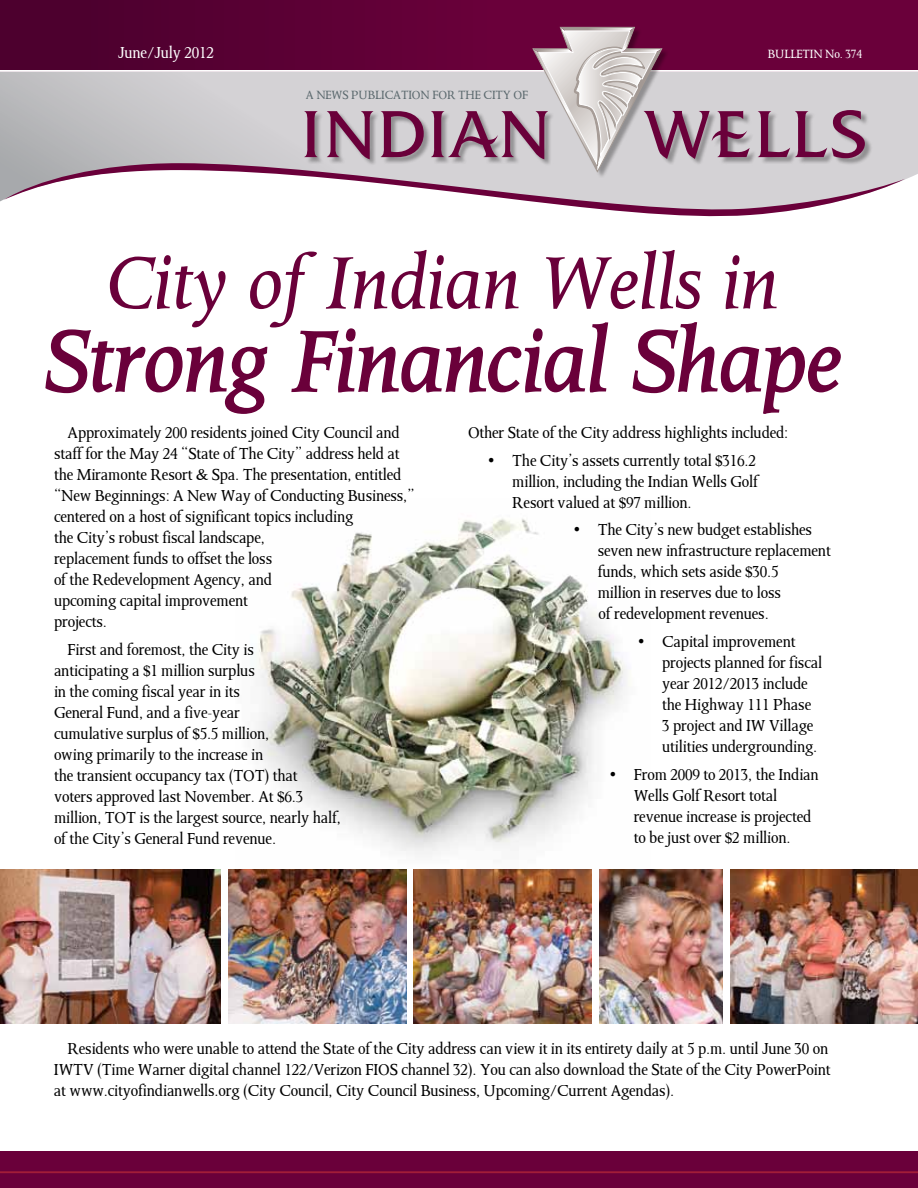
<style>
.page{position:relative;width:918px;height:1188px;background:#fff}
.page>*{position:absolute;margin:0;border:0;box-sizing:border-box;transform-origin:0 0}
.t1{font:97.5px "Octavian MT Os F Italic";letter-spacing:-.01em;color:#6a003a}
.t2{font:84px "Octavian MT Os F Italic";letter-spacing:-.01em;color:#6a003a}
.t3{font:18px/21px "Octavian";letter-spacing:-.01em;color:#000}
.t4{font:18px "Octavian";letter-spacing:-.01em;color:#fff}
.t5{font:13.5px "Octavian";letter-spacing:-.01em;color:#5b696e}
.t6{font:13.5px "Octavian";letter-spacing:-.01em;color:#fff}
</style>
<div class="page">
<img style="left:255px;top:518px;width:371px;height:373px">
<svg style="left:0;top:72px;width:918px;height:130px;background:#c8c7c9"></svg>
<div style="left:0;top:0;width:918px;height:72px;background:linear-gradient(to right,#4f002f,#72003e)"></div>
<svg style="left:4px;top:163px;width:901px;height:54px"></svg>
<hr style="left:0;top:70px;width:918px;height:2px;background:#fff">
<div style="left:306px;top:28px;width:567px;height:152px;background:#000;opacity:.32"></div>
<svg style="left:758px;top:110px;width:107px;height:48px;background:#ab899d"></svg>
<svg style="left:304px;top:111px;width:14px;height:46px"></svg>
<svg style="left:327px;top:111px;width:46px;height:48px;background:#a27990"></svg>
<svg style="left:381px;top:111px;width:43px;height:46px;background:#9b6d87"></svg>
<svg style="left:431px;top:27px;width:319px;height:149px;background:#b393a4"></svg>
<svg style="left:45px;top:329px;width:223px;height:85px"></svg>
<svg style="left:291px;top:322px;width:318px;height:71px"></svg>
<svg style="left:632px;top:322px;width:209px;height:92px"></svg>
<div style="left:0;top:1152px;width:918px;height:36px;background:#6a003a"></div>
<hr style="left:0;top:1171px;width:918px;height:2px;background:#a21d38">
<img style="left:0;top:869px;width:221px;height:155px">
<img style="left:731px;top:869px;width:187px;height:155px">
<img style="left:228px;top:869px;width:178px;height:155px">
<img style="left:414px;top:869px;width:177px;height:155px">
<img style="left:599px;top:869px;width:124px;height:155px">
<p class="t4" style="left:118px;top:42px;width:97px">June/July 2012</p>
<p class="t6" style="left:768px;top:46px;width:96px">BULLETIN No. 374</p>
<p class="t5" style="left:306px;top:87px;width:224px">A NEWS PUBLICATION FOR THE CITY OF</p>
<h2 class="t2" style="left:108px;top:232px;width:673px">City of Indian Wells in</h2>
<h1 class="t1" style="left:45px;top:302px;width:799px">Strong Financial Shape</h1>
<p class="t3" style="left:54px;top:421px;width:362px;text-indent:14px">Approximately 200 residents joined City Council and staff for the May 24 “State of The City” address held at the Miramonte Resort &amp; Spa. The presentation, entitled “New Beginnings: A New Way of Conducting Business,” centered on a host of significant topics including<br>the City’s robust fiscal landscape,<br>replacement funds to offset the loss<br>of the Redevelopment Agency, and<br>upcoming capital improvement<br>projects.</p>
<p class="t3" style="left:54px;top:638px;width:288px;text-indent:14px">First and foremost, the City is<br>anticipating a $1 million surplus<br>in the coming fiscal year in its<br>General Fund, and a five-year<br>cumulative surplus of $5.5 million,<br>owing primarily to the increase in<br>the transient occupancy tax (TOT) that<br>voters approved last November. At $6.3 million, TOT is the largest source, nearly half, of the City’s General Fund revenue.</p>
<p class="t3" style="left:468px;top:421px;width:322px">Other State of the City address highlights included:</p>
<p class="t3" style="left:512px;top:449px;width:247px;text-align:justify;text-indent:-24px">• The City’s assets currently total $316.2 million, including the Indian Wells Golf Resort valued at $97 million.</p>
<p class="t3" style="left:598px;top:519px;width:235px;text-indent:-24px">• The City’s new budget establishes seven new infrastructure replacement funds, which sets aside $30.5<br>million in reserves due to loss<br>of redevelopment revenues.</p>
<p class="t3" style="left:662px;top:631px;width:162px;text-indent:-24px">• Capital improvement projects planned for fiscal year 2012/2013 include the Highway 111 Phase<br>3 project and IW Village utilities undergrounding.</p>
<p class="t3" style="left:634px;top:764px;width:187px;text-indent:-24px">• From 2009 to 2013, the Indian<br>Wells Golf Resort total revenue increase is projected to be just over $2 million.</p>
<p class="t3" style="left:54px;top:1037px;width:778px;text-indent:14px">Residents who were unable to attend the State of the City address can view it in its entirety daily at 5 p.m. until June 30 on<br>IWTV (Time Warner digital channel 122/Verizon FIOS channel 32). You can also download the State of the City PowerPoint at www.cityofindianwells.org (City Council, City Council Business, Upcoming/Current Agendas).</p>
</div>
